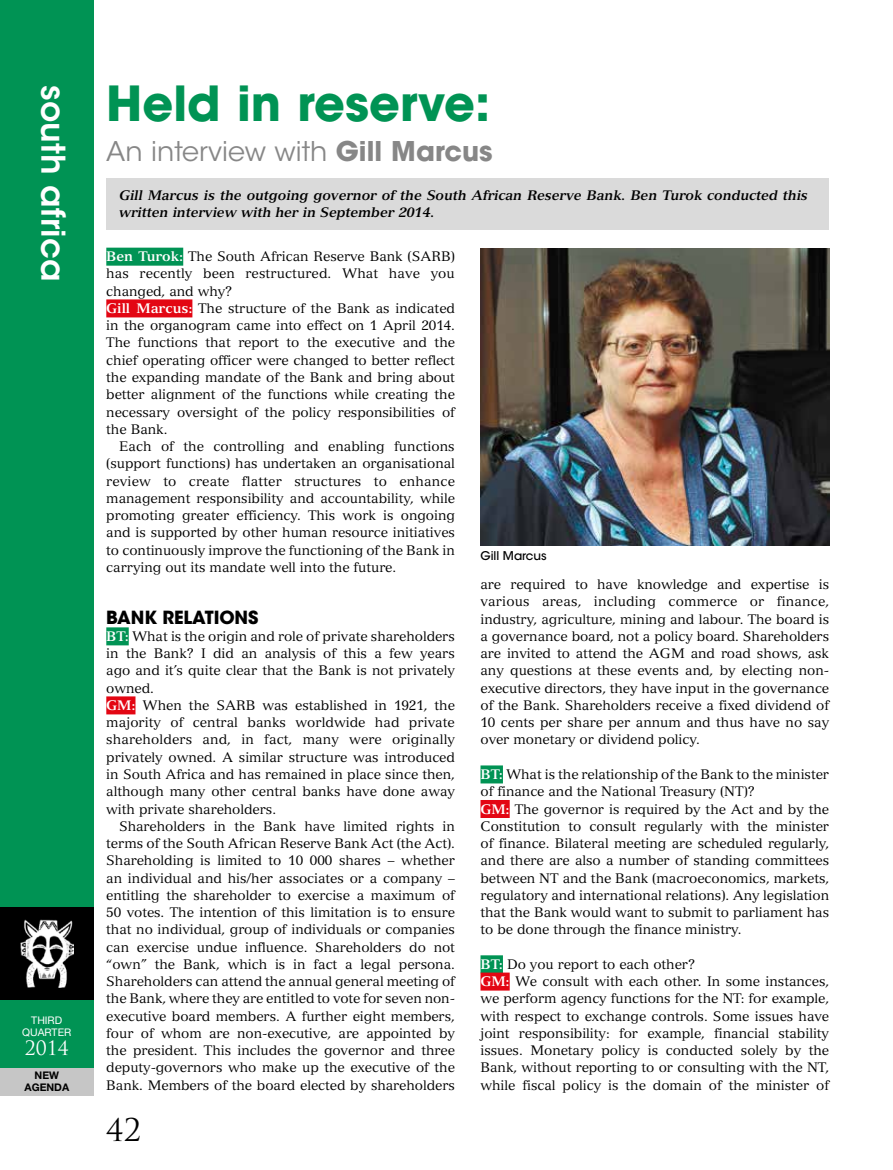
<style>
.page{position:relative;width:893px;height:1170px;background:#fff}
.page>*{position:absolute;margin:0;border:0;box-sizing:border-box;transform-origin:0 0}
.t1{font:700 48px "ITC Avant Garde Std";color:#009354}
.t2{font:600 32.55px "ITC Avant Garde Std";color:#fff}
.t3{font:30.45px "Trajan Pro";color:#000}
.t4{font:27px "ITC Avant Garde Std";color:#878787}
.t5{font:19.35px "Trajan Pro";color:#fff}
.t6{font:700 18px "ITC Avant Garde Std";letter-spacing:-.005em;color:#000}
.t7{font:13.5px/17.2px "Versailles LT Std";letter-spacing:-.005em;color:#000}
.t8{font:italic 700 13.5px/16.2px "Versailles LT Std";color:#000}
.t9{font:500 12px "ITC Avant Garde Std";color:#000}
.t10{font:10.5px/12.6px "Helvetica Neue LT Std";color:#fff;text-align:center}
.t11{font:700 10.5px/12.6px "Helvetica Neue LT Std";color:#000;text-align:center}
.s1{font-weight:700}
.s2{font-weight:700;color:#fff}
</style>
<div class="page">
<div style="left:0;top:0;width:94px;height:1089px;background:#009354"></div>
<div style="left:0;top:907px;width:94px;height:92px;background:#000"></div>
<div style="left:0;top:1067px;width:94px;height:28px;background:#c6c6c6"></div>
<img style="left:20px;top:919px;width:53px;height:67px">
<div style="left:106px;top:248px;width:77px;height:18px;background:#009354"></div>
<div style="left:106px;top:299px;width:86px;height:18px;background:#e30613"></div>
<div style="left:106px;top:627px;width:23px;height:18px;background:#009354"></div>
<div style="left:106px;top:696px;width:29px;height:18px;background:#e30613"></div>
<div style="left:480px;top:765px;width:23px;height:18px;background:#009354"></div>
<div style="left:480px;top:800px;width:30px;height:18px;background:#e30613"></div>
<div style="left:480px;top:955px;width:23px;height:18px;background:#009354"></div>
<div style="left:480px;top:972px;width:30px;height:18px;background:#e30613"></div>
<img style="left:480px;top:249px;width:349px;height:296px">
<div style="left:106px;top:178px;width:723px;height:51px;background:#dadada"></div>
<h2 class="t2" style="left:74px;top:85px;width:197px;rotate:90deg">south africa</h2>
<p class="t10" style="left:22px;top:1013px;width:51px">THIRD<br>QUARTER</p>
<h3 class="t5" style="left:25px;top:1035px;width:46px">2014</h3>
<p class="t11" style="left:25px;top:1068px;width:46px">NEW<br>AGENDA</p>
<h1 class="t1" style="left:106px;top:72px;width:386px">Held in reserve:</h1>
<h3 class="t4" style="left:106px;top:135px;width:388px">An interview with <span class="s1">Gill Marcus</span></h3>
<p class="t8" style="left:119px;top:187px;width:690px">Gill Marcus is the outgoing governor of the South African Reserve Bank. Ben Turok conducted this written interview with her in September 2014.</p>
<p class="t7" style="left:106px;top:248px;width:350px"><span class="s2">Ben Turok:</span> The South African Reserve Bank (SARB) has recently been restructured. What have you changed, and why?<br><span class="s2">Gill Marcus:</span> The structure of the Bank as indicated in the organogram came into effect on 1 April 2014.<br>The functions that report to the executive and the chief operating officer were changed to better reflect the expanding mandate of the Bank and bring about better alignment of the functions while creating the necessary oversight of the policy responsibilities of the Bank.</p>
<p class="t7" style="left:106px;top:437px;width:350px;text-align:justify;text-indent:13px">Each of the controlling and enabling functions (support functions) has undertaken an organisational review to create flatter structures to enhance management responsibility and accountability, while promoting greater efficiency. This work is ongoing and is supported by other human resource initiatives to continuously improve the functioning of the Bank in carrying out its mandate well into the future.</p>
<h3 class="t6" style="left:106px;top:605px;width:154px">BANK RELATIONS</h3>
<p class="t7" style="left:106px;top:627px;width:350px"><span class="s2">BT:</span> What is the origin and role of private shareholders in the Bank? I did an analysis of this a few years ago and it’s quite clear that the Bank is not privately owned.<br><span class="s2">GM:</span> When the SARB was established in 1921, the majority of central banks worldwide had private shareholders and, in fact, many were originally privately owned. A similar structure was introduced in South Africa and has remained in place since then, although many other central banks have done away with private shareholders.</p>
<p class="t7" style="left:106px;top:817px;width:350px;text-align:justify;text-indent:13px">Shareholders in the Bank have limited rights in terms of the South African Reserve Bank Act (the Act).<br>Shareholding is limited to 10 000 shares – whether an individual and his/her associates or a company – entitling the shareholder to exercise a maximum of 50 votes. The intention of this limitation is to ensure that no individual, group of individuals or companies can exercise undue influence. Shareholders do not “own” the Bank, which is in fact a legal persona.<br>Shareholders can attend the annual general meeting of the Bank, where they are entitled to vote for seven non&shy;executive board members. A further eight members, four of whom are non-executive, are appointed by the president. This includes the governor and three deputy-governors who make up the executive of the Bank. Members of the board elected by shareholders</p>
<h3 class="t3" style="left:106px;top:1110px;width:36px">42</h3>
<p class="t9" style="left:480px;top:547px;width:68px">Gill Marcus</p>
<p class="t7" style="left:480px;top:575px;width:350px;text-align:justify">are required to have knowledge and expertise is various areas, including commerce or finance, industry, agriculture, mining and labour. The board is a governance board, not a policy board. Shareholders are invited to attend the AGM and road shows, ask any questions at these events and, by electing non&shy;executive directors, they have input in the governance of the Bank. Shareholders receive a fixed dividend of 10 cents per share per annum and thus have no say over monetary or dividend policy.</p>
<p class="t7" style="left:480px;top:765px;width:350px"><span class="s2">BT:</span> What is the relationship of the Bank to the minister of finance and the National Treasury (NT)?<br><span class="s2">GM:</span> The governor is required by the Act and by the Constitution to consult regularly with the minister of finance. Bilateral meeting are scheduled regularly, and there are also a number of standing committees between NT and the Bank (macroeconomics, markets, regulatory and international relations). Any legislation that the Bank would want to submit to parliament has to be done through the finance ministry.</p>
<p class="t7" style="left:480px;top:955px;width:350px"><span class="s2">BT:</span> Do you report to each other?<br><span class="s2">GM:</span> We consult with each other. In some instances, we perform agency functions for the NT: for example, with respect to exchange controls. Some issues have joint responsibility: for example, financial stability issues. Monetary policy is conducted solely by the Bank, without reporting to or consulting with the NT, while fiscal policy is the domain of the minister of</p>
</div>
